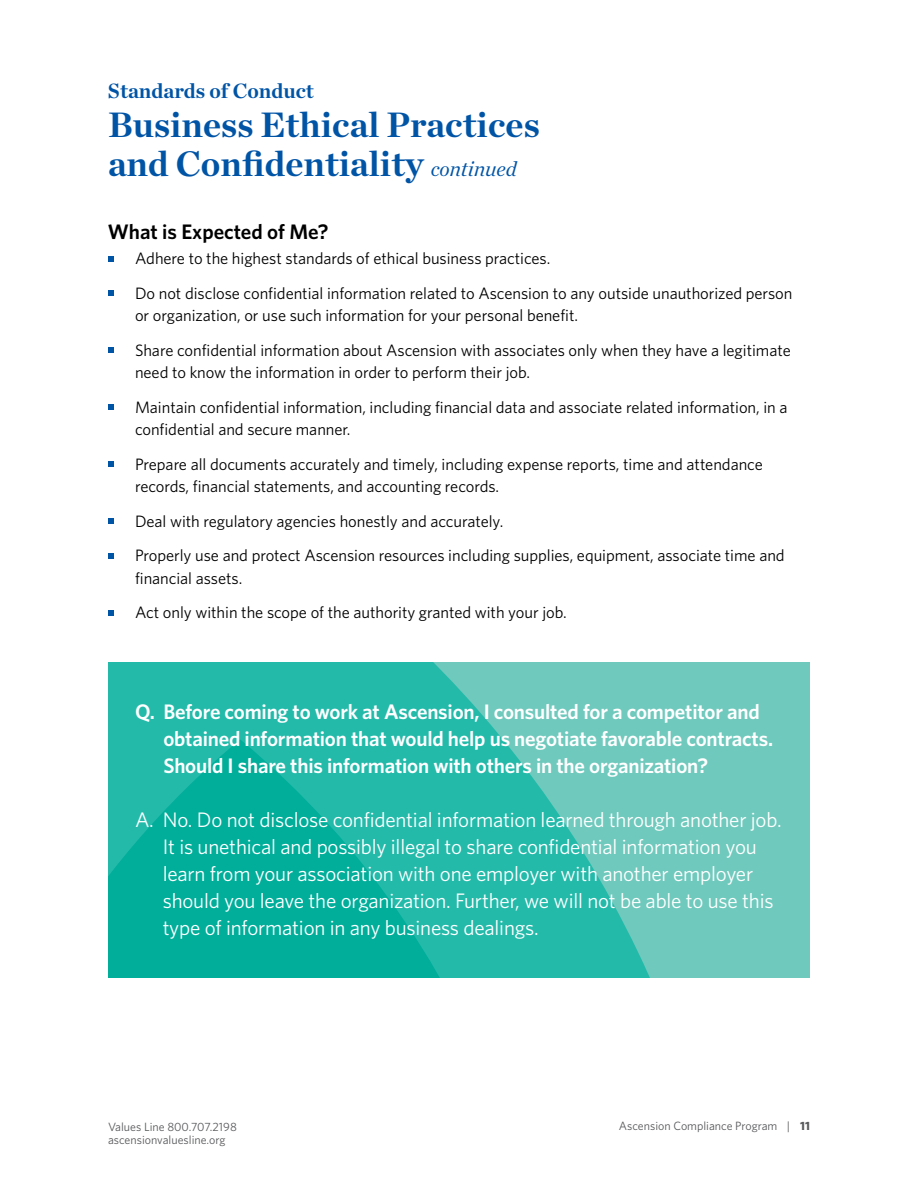
<style>
.page{position:relative;width:918px;height:1188px;background:#fff}
.page>*{position:absolute;margin:0;border:0;box-sizing:border-box;transform-origin:0 0}
.t1{font:700 36px/39px "Chronicle Deck";color:#0054a6}
.t2{font:21px/27px "Whitney";letter-spacing:-.01em;color:#fff}
.t3{font:600 21px/27px "Whitney";letter-spacing:-.01em;color:#fff}
.t4{font:600 21px "Whitney";letter-spacing:-.005em;color:#000}
.t5{font:700 21px "Chronicle Deck";color:#0054a6}
.t6{font:16.5px/34.5px "Whitney";letter-spacing:-.005em;color:#000}
.t7{font:12px/13.5px "Whitney";color:#58595b}
.s1{font-weight:400;font-style:italic;font-size:21px}
.s2{font-weight:700}
</style>
<div class="page">
<div style="left:108px;top:662px;width:702px;height:315px;background:#70c9bd"></div>
<svg style="left:108px;top:662px;width:542px;height:315px;fill:#24baaa"></svg>
<svg style="left:108px;top:739px;width:406px;height:238px;background:#11b3a1"></svg>
<svg style="left:108px;top:256px;width:6px;height:5px"></svg>
<svg style="left:108px;top:290px;width:6px;height:6px"></svg>
<svg style="left:108px;top:347px;width:6px;height:6px"></svg>
<svg style="left:108px;top:404px;width:6px;height:6px"></svg>
<svg style="left:108px;top:461px;width:6px;height:6px"></svg>
<svg style="left:108px;top:518px;width:6px;height:6px"></svg>
<svg style="left:108px;top:553px;width:6px;height:5px"></svg>
<svg style="left:108px;top:610px;width:6px;height:5px"></svg>
<p class="t5" style="left:108px;top:74px;width:208px">Standards of Conduct</p>
<h1 class="t1" style="left:108px;top:103px;width:433px">Business Ethical Practices and Confidentiality <span class="s1">continued</span></h1>
<p class="t4" style="left:108px;top:217px;width:222px">What is Expected of Me?</p>
<p class="t6" style="left:135px;top:241px;width:659px">Adhere to the highest standards of ethical business practices.<br>Do not disclose confidential information related to Ascension to any outside unauthorized person</p>
<p class="t6" style="left:135px;top:298px;width:657px">or organization, or use such information for your personal benefit.<br>Share confidential information about Ascension with associates only when they have a legitimate</p>
<p class="t6" style="left:135px;top:355px;width:654px">need to know the information in order to perform their job.<br>Maintain confidential information, including financial data and associate related information, in a</p>
<p class="t6" style="left:135px;top:412px;width:629px">confidential and secure manner.<br>Prepare all documents accurately and timely, including expense reports, time and attendance</p>
<p class="t6" style="left:135px;top:469px;width:651px">records, financial statements, and accounting records.<br>Deal with regulatory agencies honestly and accurately.<br>Properly use and protect Ascension resources including supplies, equipment, associate time and</p>
<p class="t6" style="left:135px;top:560px;width:433px">financial assets.<br>Act only within the scope of the authority granted with your job.</p>
<p class="t3" style="left:163px;top:698px;width:611px;text-indent:-28px">Q. Before coming to work at Ascension, I consulted for a competitor and obtained information that would help us negotiate favorable contracts.<br>Should I share this information with others in the organization?</p>
<p class="t2" style="left:163px;top:805px;width:620px;text-indent:-28px">A. No. Do not disclose confidential information learned through another job.<br>It is unethical and possibly illegal to share confidential information you learn from your association with one employer with another employer should you leave the organization. Further, we will not be able to use this type of information in any business dealings.</p>
<p class="t7" style="left:108px;top:1120px;width:130px">Values Line 800.707.2198 ascensionvaluesline.org</p>
<p class="t7" style="left:619px;top:1119px;width:193px">Ascension Compliance Program | <span class="s2">11</span></p>
</div>
